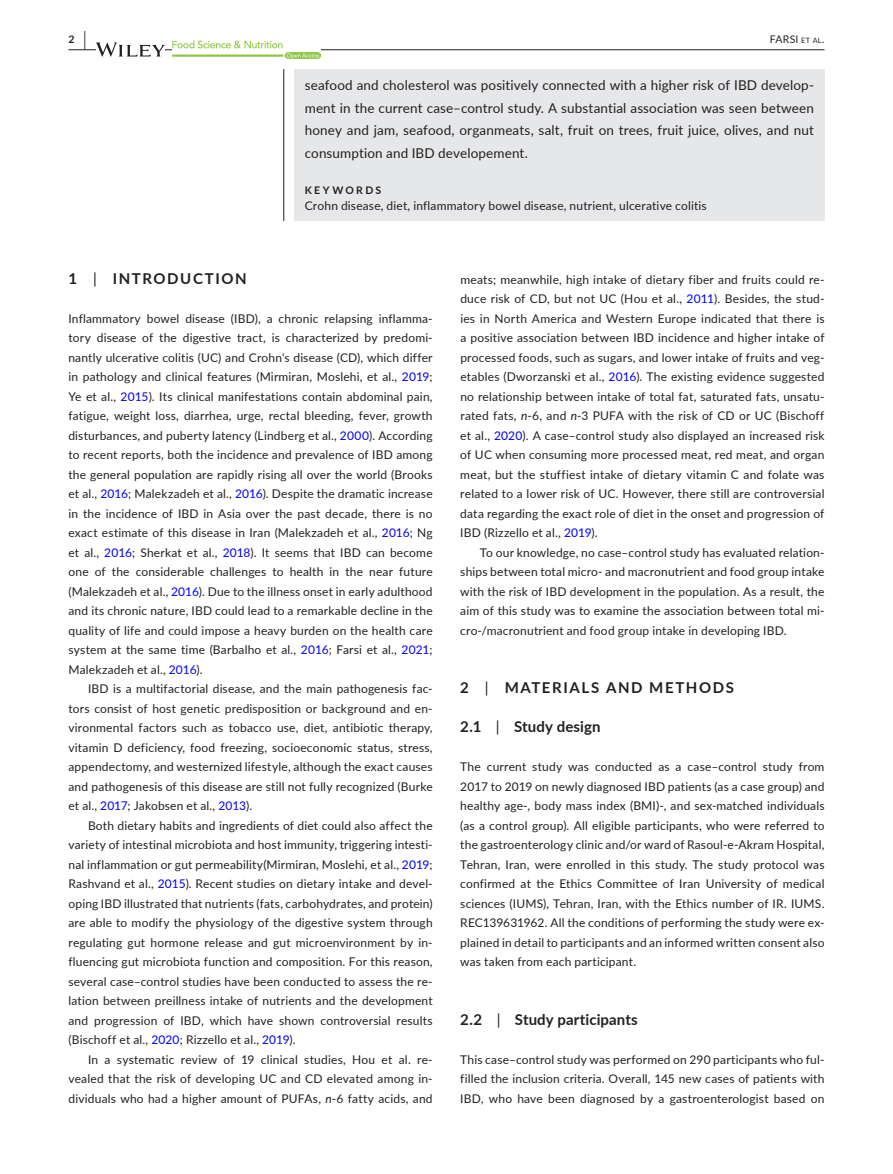
<style>
.page{position:relative;width:893px;height:1174px;background:#fff}
.page>*{position:absolute;margin:0;border:0;box-sizing:border-box;transform-origin:0 0}
.t1{font:700 15px "Lato";letter-spacing:.005em;color:#231f20}
.t2{font:700 15px "Lato";letter-spacing:.095em;color:#231f20}
.t3{font:13.5px/22.5px "Lato";letter-spacing:.01em;color:#231f20;text-align:justify}
.t4{font:12px/19.5px "Lato";letter-spacing:.015em;color:#231f20;text-align:justify}
.t5{font:700 10.5px "Lato";letter-spacing:.22em;color:#231f20}
.t6{font:10.5px "Lato";letter-spacing:.02em;color:#231f20}
.s1{font-size:19.5px}
.s2{font-size:7.35px}
.s3{font-weight:400}
.s4{color:#00f}
.s5{font-style:italic}
</style>
<div class="page">
<hr style="left:68px;top:49px;width:756px;height:1px;background:#231f20">
<svg style="left:96px;top:42px;width:69px;height:15px"></svg>
<svg style="left:172px;top:40px;width:149px;height:19px"></svg>
<div style="left:294px;top:69px;width:530px;height:152px;background:#e6e7e9"></div>
<hr style="left:283px;top:69px;width:1px;height:152px;background:#231f20">
<p class="t5" style="left:68px;top:31px;width:19px">2 <span class="s1">|</span></p>
<p class="t6" style="left:770px;top:31px;width:56px">FARSI <span class="s2">et al</span>.</p>
<p class="t3" style="left:305px;top:74px;width:511px">seafood and cholesterol was positively connected with a higher risk of IBD develop&shy;ment in the current case–control study. A substantial association was seen between honey and jam, seafood, organmeats, salt, fruit on trees, fruit juice, olives, and nut consumption and IBD developement.</p>
<p class="t5" style="left:305px;top:182px;width:78px">KEYWORDS</p>
<p class="t4" style="left:305px;top:196px;width:403px">Crohn disease, diet, inflammatory bowel disease, nutrient, ulcerative colitis</p>
<p class="t2" style="left:68px;top:267px;width:180px">1 <span class="s3">|</span> INTRODUCTION</p>
<p class="t4" style="left:68px;top:308px;width:366px">Inflammatory bowel disease (IBD), a chronic relapsing inflamma&shy;tory disease of the digestive tract, is characterized by predomi&shy;nantly ulcerative colitis (UC) and Crohn's disease (CD), which differ in pathology and clinical features (Mirmiran, Moslehi, et al., <span class="s4">2019</span>; Ye et al., <span class="s4">2015</span>). Its clinical manifestations contain abdominal pain, fatigue, weight loss, diarrhea, urge, rectal bleeding, fever, growth disturbances, and puberty latency (Lindberg et al., <span class="s4">2000</span>). According to recent reports, both the incidence and prevalence of IBD among the general population are rapidly rising all over the world (Brooks et al., <span class="s4">2016</span>; Malekzadeh et al., <span class="s4">2016</span>). Despite the dramatic increase in the incidence of IBD in Asia over the past decade, there is no exact estimate of this disease in Iran (Malekzadeh et al., <span class="s4">2016</span>; Ng et al., <span class="s4">2016</span>; Sherkat et al., <span class="s4">2018</span>). It seems that IBD can become one of the considerable challenges to health in the near future (Malekzadeh et al., <span class="s4">2016</span>). Due to the illness onset in early adulthood and its chronic nature, IBD could lead to a remarkable decline in the quality of life and could impose a heavy burden on the health care system at the same time (Barbalho et al., <span class="s4">2016</span>; Farsi et al., <span class="s4">2021</span>; Malekzadeh et al., <span class="s4">2016</span>).</p>
<p class="t4" style="left:68px;top:678px;width:366px;text-indent:20px">IBD is a multifactorial disease, and the main pathogenesis fac&shy;tors consist of host genetic predisposition or background and en&shy;vironmental factors such as tobacco use, diet, antibiotic therapy, vitamin D deficiency, food freezing, socioeconomic status, stress, appendectomy, and westernized lifestyle, although the exact causes and pathogenesis of this disease are still not fully recognized (Burke et al., <span class="s4">2017</span>; Jakobsen et al., <span class="s4">2013</span>).</p>
<p class="t4" style="left:68px;top:815px;width:366px;text-indent:20px">Both dietary habits and ingredients of diet could also affect the variety of intestinal microbiota and host immunity, triggering intesti&shy;nal inflammation or gut permeability(Mirmiran, Moslehi, et al., <span class="s4">2019</span>; Rashvand et al., <span class="s4">2015</span>). Recent studies on dietary intake and devel&shy;oping IBD illustrated that nutrients (fats, carbohydrates, and protein) are able to modify the physiology of the digestive system through regulating gut hormone release and gut microenvironment by in&shy;fluencing gut microbiota function and composition. For this reason, several case–control studies have been conducted to assess the re&shy;lation between preillness intake of nutrients and the development and progression of IBD, which have shown controversial results (Bischoff et al., <span class="s4">2020</span>; Rizzello et al., <span class="s4">2019</span>).</p>
<p class="t4" style="left:68px;top:1049px;width:366px;text-indent:20px">In a systematic review of 19 clinical studies, Hou et al. re&shy;vealed that the risk of developing UC and CD elevated among in&shy;dividuals who had a higher amount of PUFAs, <span class="s5">n</span>-6 fatty acids, and</p>
<p class="t4" style="left:460px;top:269px;width:366px">meats; meanwhile, high intake of dietary fiber and fruits could re&shy;duce risk of CD, but not UC (Hou et al., <span class="s4">2011</span>). Besides, the stud&shy;ies in North America and Western Europe indicated that there is a positive association between IBD incidence and higher intake of processed foods, such as sugars, and lower intake of fruits and veg&shy;etables (Dworzanski et al., <span class="s4">2016</span>). The existing evidence suggested no relationship between intake of total fat, saturated fats, unsatu&shy;rated fats, <span class="s5">n</span>-6, and <span class="s5">n</span>-3 PUFA with the risk of CD or UC (Bischoff et al., <span class="s4">2020</span>). A case–control study also displayed an increased risk of UC when consuming more processed meat, red meat, and organ meat, but the stuffiest intake of dietary vitamin C and folate was related to a lower risk of UC. However, there still are controversial data regarding the exact role of diet in the onset and progression of IBD (Rizzello et al., <span class="s4">2019</span>).</p>
<p class="t4" style="left:460px;top:542px;width:366px;text-indent:20px">To our knowledge, no case–control study has evaluated relation&shy;ships between total micro- and macronutrient and food group intake with the risk of IBD development in the population. As a result, the aim of this study was to examine the association between total mi&shy;cro-/macronutrient and food group intake in developing IBD.</p>
<p class="t2" style="left:460px;top:677px;width:275px">2 <span class="s3">|</span> MATERIALS AND METHODS</p>
<p class="t1" style="left:460px;top:716px;width:142px">2.1 <span class="s3">|</span> Study design</p>
<p class="t4" style="left:460px;top:756px;width:366px">The current study was conducted as a case–control study from 2017 to 2019 on newly diagnosed IBD patients (as a case group) and healthy age-, body mass index (BMI)-, and sex-matched individuals (as a control group). All eligible participants, who were referred to the gastroenterology clinic and/or ward of Rasoul-e-Akram Hospital, Tehran, Iran, were enrolled in this study. The study protocol was confirmed at the Ethics Committee of Iran University of medical sciences (IUMS), Tehran, Iran, with the Ethics number of IR. IUMS.<br>REC139631962. All the conditions of performing the study were ex&shy;plained in detail to participants and an informed written consent also was taken from each participant.</p>
<p class="t1" style="left:460px;top:1008px;width:179px">2.2 <span class="s3">|</span> Study participants</p>
<p class="t4" style="left:460px;top:1049px;width:366px">This case–control study was performed on 290 participants who ful&shy;filled the inclusion criteria. Overall, 145 new cases of patients with IBD, who have been diagnosed by a gastroenterologist based on</p>
</div>
